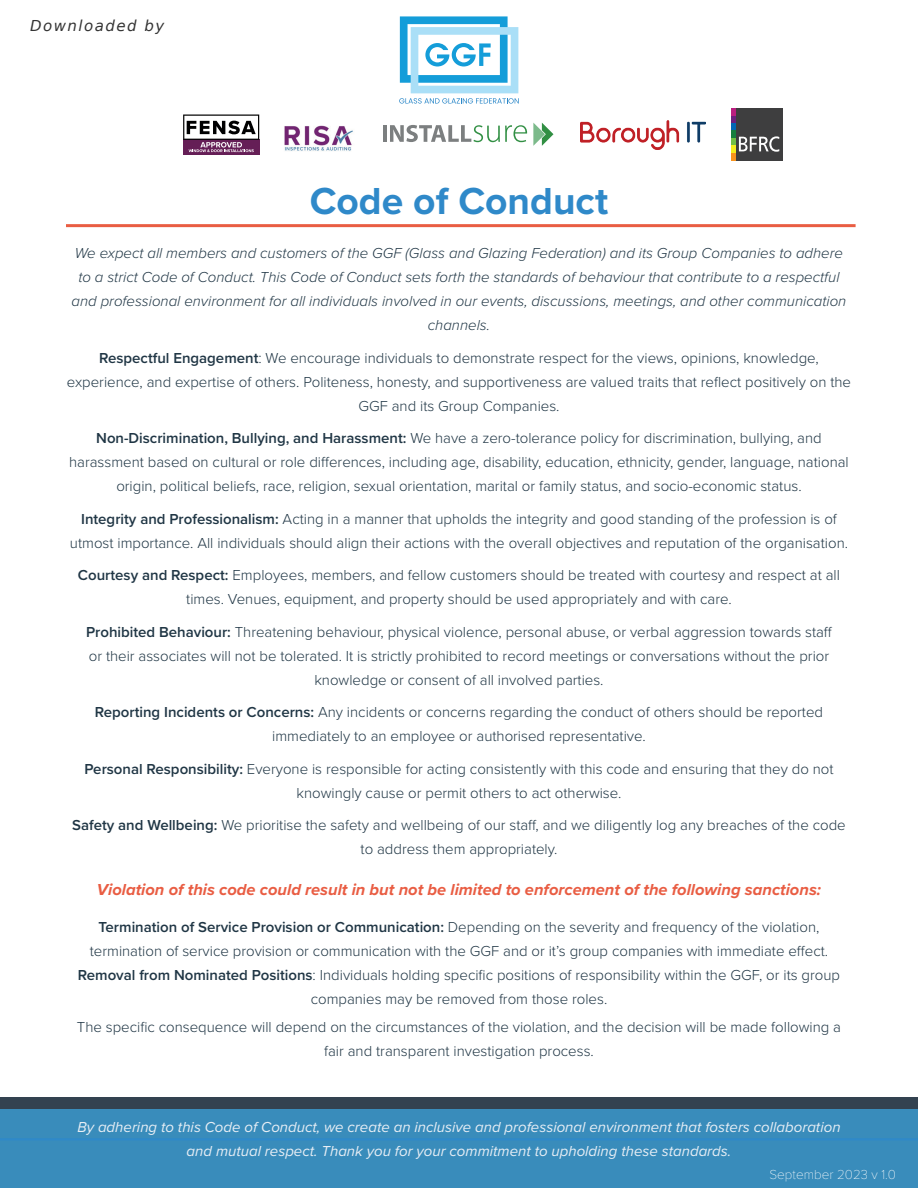
<style>
.page{position:relative;width:918px;height:1188px;background:#fff}
.page>*{position:absolute;margin:0;border:0;box-sizing:border-box;transform-origin:0 0}
.t1{font:700 39px "Proxima Nova";color:#2f89c9}
.t2{font:italic 700 16.5px "Proxima Nova";color:#e95d43}
.t3{font:300 15px/24px "Proxima Nova";color:#203645;text-align:center}
.t4{font:italic 300 15px/24px "Proxima Nova";color:#203645;text-align:center}
.t5{font:italic 15px/24px "Proxima Nova";color:#e7eef5;text-align:center}
.t6{font:italic 15px "DejaVu Sans";letter-spacing:.1em;color:rgb(0 0 0/.8)}
.t7{font:100 13.5px "Proxima Nova T";color:#fff}
.s1{font-weight:600}
</style>
<div class="page">
<svg style="left:399px;top:16px;width:120px;height:88px"></svg>
<div style="left:183px;top:140px;width:76px;height:15px;background:#651e56"></div>
<svg style="left:183px;top:115px;width:76px;height:37px"></svg>
<div style="left:736px;top:108px;width:47px;height:52px;background:#3e3e3f"></div>
<div style="left:731px;top:115px;width:5px;height:8px;background:#6c1f7d"></div>
<svg style="left:731px;top:108px;width:5px;height:7px"></svg>
<svg style="left:731px;top:123px;width:5px;height:7px"></svg>
<div style="left:731px;top:130px;width:5px;height:8px;background:#167e3d"></div>
<svg style="left:731px;top:136px;width:48px;height:24px"></svg>
<hr style="left:383px;top:125px;width:4px;height:17px;background:#7c7f80">
<svg style="left:390px;top:125px;width:137px;height:17px"></svg>
<svg style="left:533px;top:123px;width:20px;height:23px"></svg>
<img style="left:580px;top:121px;width:125px;height:28px">
<img style="left:284px;top:125px;width:69px;height:26px">
<div style="left:0;top:1108px;width:918px;height:31px;background:#398cbb"></div>
<div style="left:0;top:1097px;width:918px;height:11px;background:#334250"></div>
<div style="left:0;top:1139px;width:918px;height:49px;background:#398cbb"></div>
<hr style="left:66px;top:224px;width:790px;height:3px;background:#e95d43">
<p class="t6" style="left:30px;top:17px;width:136px">Downloaded by</p>
<h1 class="t1" style="left:310px;top:172px;width:300px">Code of Conduct</h1>
<p class="t4" style="left:72px;top:241px;width:776px">We expect all members and customers of the GGF (Glass and Glazing Federation) and its Group Companies to adhere to a strict Code of Conduct. This Code of Conduct sets forth the standards of behaviour that contribute to a respectful and professional environment for all individuals involved in our events, discussions, meetings, and other communication channels.</p>
<p class="t3" style="left:67px;top:345px;width:786px"><span class="s1">Respectful Engagement</span>: We encourage individuals to demonstrate respect for the views, opinions, knowledge, experience, and expertise of others. Politeness, honesty, and supportiveness are valued traits that reflect positively on the<br>GGF and its Group Companies.</p>
<p class="t3" style="left:69px;top:426px;width:781px"><span class="s1">Non-Discrimination, Bullying, and Harassment:</span> We have a zero-tolerance policy for discrimination, bullying, and harassment based on cultural or role differences, including age, disability, education, ethnicity, gender, language, national origin, political beliefs, race, religion, sexual orientation, marital or family status, and socio-economic status.</p>
<p class="t3" style="left:70px;top:506px;width:780px"><span class="s1">Integrity and Professionalism:</span> Acting in a manner that upholds the integrity and good standing of the profession is of utmost importance. All individuals should align their actions with the overall objectives and reputation of the organisation.</p>
<p class="t3" style="left:78px;top:563px;width:764px"><span class="s1">Courtesy and Respect:</span> Employees, members, and fellow customers should be treated with courtesy and respect at all times. Venues, equipment, and property should be used appropriately and with care.</p>
<p class="t3" style="left:86px;top:619px;width:748px"><span class="s1">Prohibited Behaviour:</span> Threatening behaviour, physical violence, personal abuse, or verbal aggression towards staff or their associates will not be tolerated. It is strictly prohibited to record meetings or conversations without the prior knowledge or consent of all involved parties.</p>
<p class="t3" style="left:95px;top:700px;width:730px"><span class="s1">Reporting Incidents or Concerns:</span> Any incidents or concerns regarding the conduct of others should be reported immediately to an employee or authorised representative.</p>
<p class="t3" style="left:84px;top:756px;width:751px"><span class="s1">Personal Responsibility:</span> Everyone is responsible for acting consistently with this code and ensuring that they do not knowingly cause or permit others to act otherwise.</p>
<p class="t3" style="left:72px;top:813px;width:775px"><span class="s1">Safety and Wellbeing:</span> We prioritise the safety and wellbeing of our staff, and we diligently log any breaches of the code to address them appropriately.</p>
<p class="t2" style="left:97px;top:878px;width:726px">Violation of this code could result in but not be limited to enforcement of the following sanctions:</p>
<p class="t3" style="left:78px;top:914px;width:764px"><span class="s1">Termination of Service Provision or Communication:</span> Depending on the severity and frequency of the violation, termination of service provision or communication with the GGF and or it’s group companies with immediate effect.<br><span class="s1">Removal from Nominated Positions</span>: Individuals holding specific positions of responsibility within the GGF, or its group companies may be removed from those roles.</p>
<p class="t3" style="left:77px;top:1015px;width:766px">The specific consequence will depend on the circumstances of the violation, and the decision will be made following a fair and transparent investigation process.</p>
<p class="t5" style="left:77px;top:1115px;width:765px">By adhering to this Code of Conduct, we create an inclusive and professional environment that fosters collaboration and mutual respect. Thank you for your commitment to upholding these standards.</p>
<p class="t7" style="left:770px;top:1165px;width:128px">September 2023 v 1.0</p>
</div>
